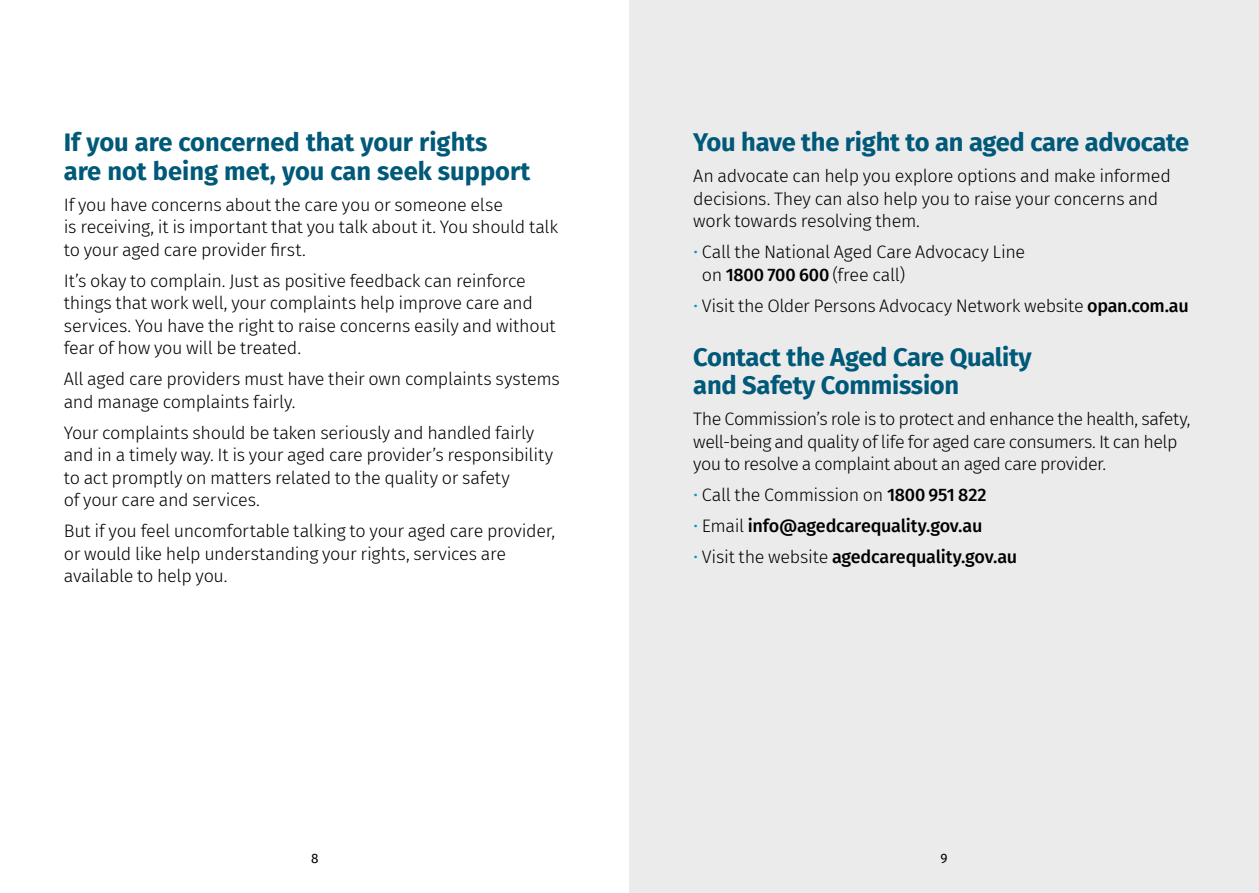
<style>
.page{position:relative;width:1259px;height:893px;background:#fff}
.page>*{position:absolute;margin:0;border:0;box-sizing:border-box;transform-origin:0 0}
.t1{font:700 25.5px/28.5px "Fira Sans";letter-spacing:-.01em;color:#005978}
.t2{font:300 18px/22.5px "Fira Sans";letter-spacing:-.02em;color:#000}
.t3{font:500 18px "Fira Sans";letter-spacing:-.015em;color:#000}
.t4{font:13.5px "Fira Sans";color:#000}
.s1{color:#0098be}
.s2{font-weight:500}
.s3{font-weight:300;color:#0098be}
.s4{font-weight:300}
</style>
<div class="page">
<div style="left:629px;top:0;width:630px;height:893px;background:#ebebec"></div>
<h1 class="t1" style="left:64px;top:126px;width:468px">If you are concerned that your rights are not being met, you can seek support</h1>
<p class="t2" style="left:64px;top:193px;width:496px">If you have concerns about the care you or someone else<br>is receiving, it is important that you talk about it. You should talk to your aged care provider first.</p>
<p class="t2" style="left:64px;top:269px;width:493px">It’s okay to complain. Just as positive feedback can reinforce things that work well, your complaints help improve care and services. You have the right to raise concerns easily and without fear of how you will be treated.</p>
<p class="t2" style="left:64px;top:368px;width:497px">All aged care providers must have their own complaints systems and manage complaints fairly.</p>
<p class="t2" style="left:64px;top:421px;width:491px">Your complaints should be taken seriously and handled fairly and in a timely way. It is your aged care provider’s responsibility to act promptly on matters related to the quality or safety<br>of your care and services.</p>
<p class="t2" style="left:64px;top:520px;width:493px">But if you feel uncomfortable talking to your aged care provider, or would like help understanding your rights, services are available to help you.</p>
<h1 class="t1" style="left:693px;top:126px;width:497px">You have the right to an aged care advocate</h1>
<p class="t2" style="left:693px;top:165px;width:479px">An advocate can help you explore options and make informed decisions. They can also help you to raise your concerns and work towards resolving them.</p>
<p class="t2" style="left:702px;top:241px;width:325px;text-indent:-8px"><span class="s1">•</span> Call the National Aged Care Advocacy Line on <span class="s2">1800 700 600</span> (free call)</p>
<p class="t2" style="left:693px;top:294px;width:497px"><span class="s1">•</span> Visit the Older Persons Advocacy Network website <span class="s2">opan.com.au</span></p>
<h1 class="t1" style="left:693px;top:341px;width:340px">Contact the Aged Care Quality and Safety Commission</h1>
<p class="t2" style="left:693px;top:408px;width:499px">The Commission’s role is to protect and enhance the health, safety, well-being and quality of life for aged care consumers. It can help you to resolve a complaint about an aged care provider.</p>
<p class="t2" style="left:693px;top:484px;width:295px"><span class="s1">•</span> Call the Commission on <span class="s2">1800 951 822</span></p>
<p class="t3" style="left:693px;top:512px;width:291px"><span class="s3">•</span> <span class="s4">Email</span> info@agedcarequality.gov.au</p>
<p class="t3" style="left:693px;top:543px;width:325px"><span class="s3">•</span> <span class="s4">Visit the website</span> agedcarequality.gov.au</p>
<p class="t4" style="left:311px;top:848px;width:9px">8</p>
<p class="t4" style="left:940px;top:848px;width:9px">9</p>
</div>
